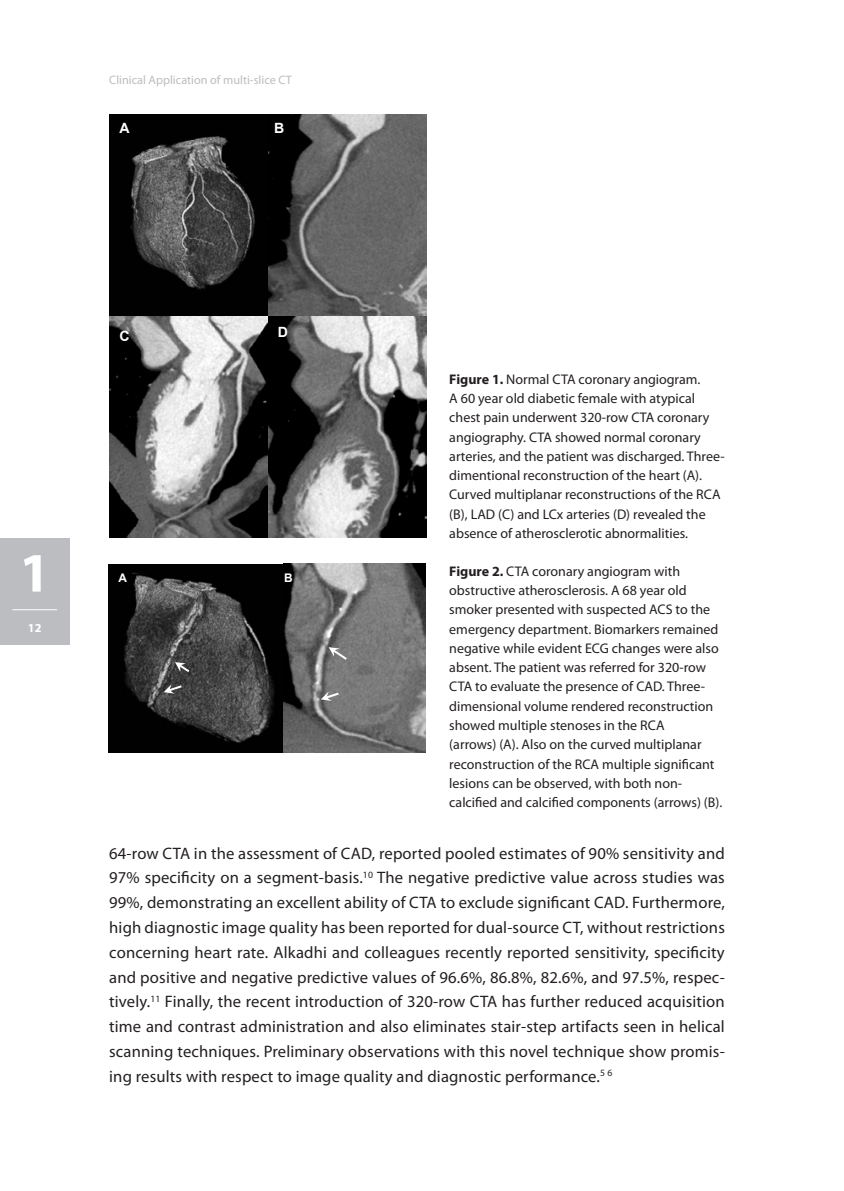
<style>
.page{position:relative;width:844px;height:1191px;background:#fff}
.page>*{position:absolute;margin:0;border:0;box-sizing:border-box;transform-origin:0 0}
.t1{font:700 56px "Myriad Pro";color:#fff}
.t2{font:16.62px/24.8px "Myriad Pro";letter-spacing:.01em;color:#231f20;text-align:justify}
.t3{font:700 14.17px "Arial";color:#fff}
.t4{font:14px/19.2px "Myriad Pro";color:#231f20}
.t5{font:12.25px "Myriad Pro";color:#bcbdc0}
.t6{font:700 12.25px "Myriad Pro";color:#fff}
.t7{font:700 11.9px "Arial";color:#fff}
.s1{font-weight:700}
</style>
<div class="page">
<div style="left:0;top:538px;width:69px;height:107px;background:#bcbdc0"></div>
<hr style="left:12px;top:609px;width:45px;height:1px;background:#fff">
<img style="left:109px;top:114px;width:317px;height:424px">
<img style="left:109px;top:564px;width:316px;height:188px">
<svg style="left:175px;top:662px;width:14px;height:10px"></svg>
<svg style="left:164px;top:684px;width:17px;height:9px"></svg>
<svg style="left:328px;top:647px;width:19px;height:13px"></svg>
<svg style="left:321px;top:691px;width:17px;height:10px"></svg>
<p class="t5" style="left:109px;top:72px;width:184px">Clinical Application of multi-slice CT</p>
<p class="t3" style="left:119px;top:119px;width:12px">A</p>
<p class="t3" style="left:274px;top:119px;width:12px">B</p>
<h1 class="t1" style="left:19px;top:536px;width:33px">1</h1>
<p class="t6" style="left:28px;top:620px;width:15px">12</p>
<p class="t3" style="left:119px;top:327px;width:12px">C</p>
<p class="t3" style="left:278px;top:323px;width:12px">D</p>
<p class="t4" style="left:449px;top:369px;width:277px"><span class="s1">Figure 1.</span> Normal CTA coronary angiogram.<br>A 60 year old diabetic female with atypical chest pain underwent 320-row CTA coronary angiography. CTA showed normal coronary arteries, and the patient was discharged. Three&shy;dimentional reconstruction of the heart (A).<br>Curved multiplanar reconstructions of the RCA (B), LAD (C) and LCx arteries (D) revealed the absence of atherosclerotic abnormalities.</p>
<p class="t7" style="left:118px;top:570px;width:10px">A</p>
<p class="t7" style="left:284px;top:570px;width:10px">B</p>
<p class="t4" style="left:449px;top:561px;width:274px"><span class="s1">Figure 2.</span> CTA coronary angiogram with obstructive atherosclerosis. A 68 year old smoker presented with suspected ACS to the emergency department. Biomarkers remained negative while evident ECG changes were also absent. The patient was referred for 320-row CTA to evaluate the presence of CAD. Three&shy;dimensional volume rendered reconstruction showed multiple stenoses in the RCA<br>(arrows) (A). Also on the curved multiplanar reconstruction of the RCA multiple significant lesions can be observed, with both non&shy;calcified and calcified components (arrows) (B).</p>
<p class="t2" style="left:109px;top:840px;width:617px">64-row CTA in the assessment of CAD, reported pooled estimates of 90% sensitivity and 97% specificity on a segment-basis.<sup>10</sup> The negative predictive value across studies was 99%, demonstrating an excellent ability of CTA to exclude significant CAD. Furthermore, high diagnostic image quality has been reported for dual-source CT, without restrictions concerning heart rate. Alkadhi and colleagues recently reported sensitivity, specificity and positive and negative predictive values of 96.6%, 86.8%, 82.6%, and 97.5%, respec&shy;tively.<sup>11</sup> Finally, the recent introduction of 320-row CTA has further reduced acquisition time and contrast administration and also eliminates stair-step artifacts seen in helical scanning techniques. Preliminary observations with this novel technique show promis&shy;ing results with respect to image quality and diagnostic performance.<sup>5</sup> <sup>6</sup></p>
</div>
